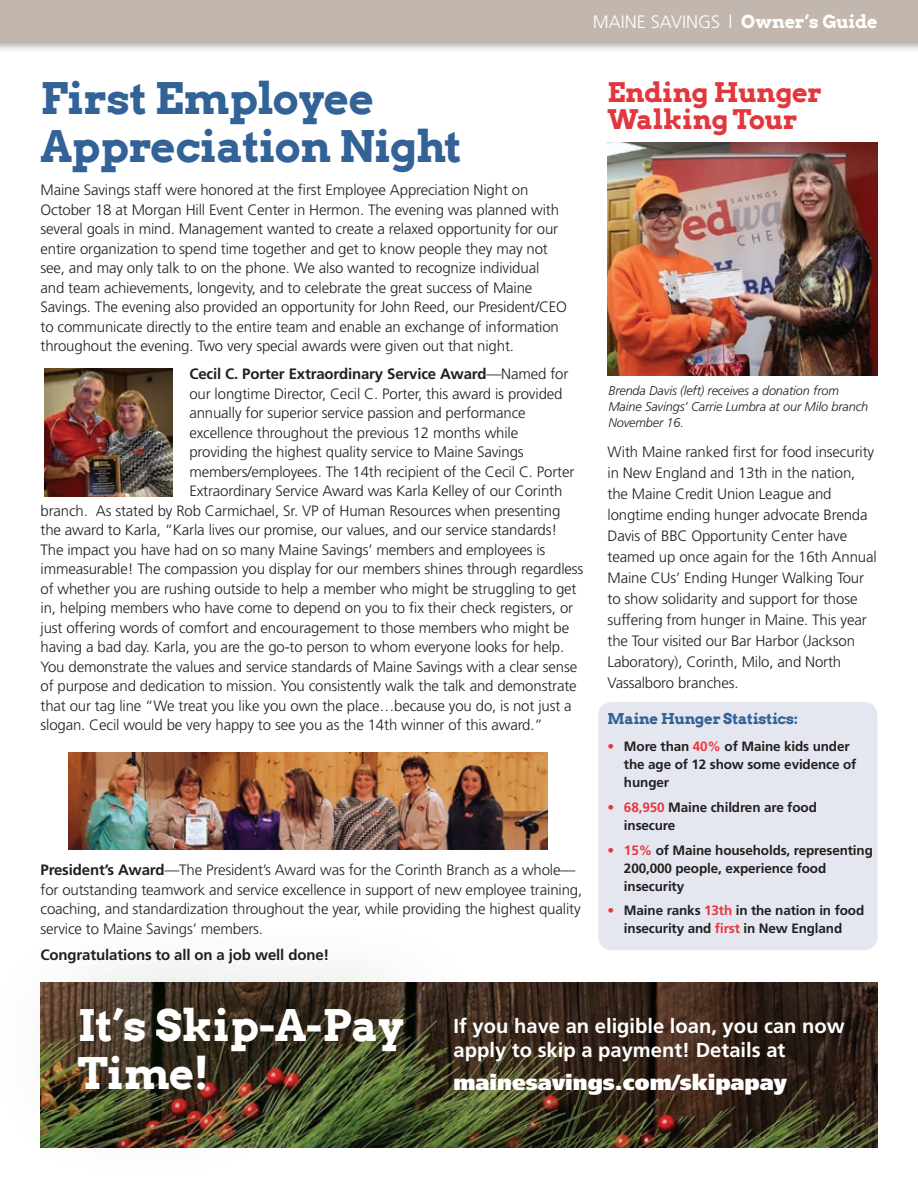
<style>
.page{position:relative;width:918px;height:1188px;background:#fff}
.page>*{position:absolute;margin:0;border:0;box-sizing:border-box;transform-origin:0 0}
.t1{font:700 43.5px/48px "Arvo";letter-spacing:-.01em;color:#336296}
.t2{font:700 43.5px/48px "Arvo";letter-spacing:-.01em;color:#fff}
.t3{font:700 27px/27px "Arvo";letter-spacing:-.005em;color:#e1373d}
.t4{font:900 21.6px "Frutiger";color:#fff}
.t5{font:700 20.1px/24.2px "Frutiger";color:#fff}
.t6{font:300 18px "Frutiger";color:#fff}
.t7{font:300 15px/21px "Frutiger";letter-spacing:-.01em;color:#231f20}
.t8{font:700 15px "Frutiger";letter-spacing:-.01em;color:#231f20}
.t9{font:700 15px "Arvo";letter-spacing:-.01em;color:#336296}
.t10{font:700 13.5px/18px "Frutiger";letter-spacing:-.01em;color:#231f20}
.t11{font:italic 300 12.75px/15.9px "Frutiger";letter-spacing:-.01em;color:#231f20}
.s1{font-family:"Arvo";font-weight:700}
.s2{font-weight:300}
.s3{font-weight:700}
.s4{color:#e1373d}
.s5{color:#ee3340}
</style>
<div class="page">
<div style="left:598px;top:702px;width:280px;height:248px;background:#e4e7ef;border-radius:14px"></div>
<div style="left:0;top:0;width:918px;height:53px;background:#231f20;opacity:.4"></div>
<div style="left:0;top:0;width:918px;height:40px;background:#c1b7af"></div>
<img style="left:487px;top:983px;width:391px;height:165px">
<div style="left:0;top:917px;width:487px;height:264px;background:#003912;opacity:.75"></div>
<img style="left:608px;top:142px;width:270px;height:234px">
<img style="left:45px;top:368px;width:127px;height:128px">
<img style="left:68px;top:753px;width:480px;height:96px">
<p class="t6" style="left:593px;top:12px;width:286px">MAINE SAVINGS | <span class="s1">Owner’s Guide</span></p>
<h1 class="t1" style="left:40px;top:75px;width:423px">First Employee<br>Appreciation Night</h1>
<p class="t7" style="left:40px;top:180px;width:528px;line-height:19.5px">Maine Savings staff were honored at the first Employee Appreciation Night on October 18 at Morgan Hill Event Center in Hermon. The evening was planned with several goals in mind. Management wanted to create a relaxed opportunity for our entire organization to spend time together and get to know people they may not see, and may only talk to on the phone. We also wanted to recognize individual<br>and team achievements, longevity, and to celebrate the great success of Maine Savings. The evening also provided an opportunity for John Reed, our President/CEO to communicate directly to the entire team and enable an exchange of information throughout the evening. Two very special awards were given out that night.</p>
<p class="t8" style="left:189px;top:365px;width:381px">Cecil C. Porter Extraordinary Service Award<span class="s2">—Named for</span></p>
<p class="t7" style="left:189px;top:383px;width:375px">our longtime Director, Cecil C. Porter, this award is provided</p>
<p class="t7" style="left:189px;top:402px;width:338px">annually for superior service passion and performance</p>
<p class="t7" style="left:189px;top:422px;width:330px">excellence throughout the previous 12 months while</p>
<p class="t7" style="left:189px;top:441px;width:336px">providing the highest quality service to Maine Savings</p>
<p class="t7" style="left:189px;top:461px;width:387px">members/employees. The 14th recipient of the Cecil C. Porter</p>
<p class="t7" style="left:189px;top:480px;width:374px">Extraordinary Service Award was Karla Kelley of our Corinth</p>
<p class="t7" style="left:41px;top:500px;width:521px">branch. As stated by Rob Carmichael, Sr. VP of Human Resources when presenting</p>
<p class="t7" style="left:41px;top:519px;width:518px">the award to Karla, “Karla lives our promise, our values, and our service standards!</p>
<p class="t7" style="left:41px;top:539px;width:506px">The impact you have had on so many Maine Savings’ members and employees is</p>
<p class="t7" style="left:41px;top:558px;width:544px">immeasurable! The compassion you display for our members shines through regardless</p>
<p class="t7" style="left:41px;top:578px;width:538px">of whether you are rushing outside to help a member who might be struggling to get</p>
<p class="t7" style="left:41px;top:597px;width:534px">in, helping members who have come to depend on you to fix their check registers, or</p>
<p class="t7" style="left:41px;top:617px;width:530px">just offering words of comfort and encouragement to those members who might be</p>
<p class="t7" style="left:41px;top:636px;width:525px">having a bad day. Karla, you are the go-to person to whom everyone looks for help.</p>
<p class="t7" style="left:41px;top:656px;width:538px">You demonstrate the values and service standards of Maine Savings with a clear sense</p>
<p class="t7" style="left:41px;top:675px;width:538px">of purpose and dedication to mission. You consistently walk the talk and demonstrate</p>
<p class="t7" style="left:41px;top:695px;width:533px">that our tag line “We treat you like you own the place…because you do, is not just a</p>
<p class="t7" style="left:41px;top:714px;width:504px">slogan. Cecil would be very happy to see you as the 14th winner of this award.”</p>
<p class="t7" style="left:41px;top:860px;width:543px;line-height:19.5px"><span class="s3">President’s Award</span>—The President’s Award was for the Corinth Branch as a whole— for outstanding teamwork and service excellence in support of new employee training, coaching, and standardization throughout the year, while providing the highest quality service to Maine Savings’ members.</p>
<p class="t8" style="left:41px;top:946px;width:290px">Congratulations to all on a job well done!</p>
<h2 class="t3" style="left:608px;top:79px;width:216px">Ending Hunger<br>Walking Tour</h2>
<p class="t11" style="left:608px;top:383px;width:261px">Brenda Davis (left) receives a donation from<br>Maine Savings’ Carrie Lumbra at our Milo branch<br>November 16.</p>
<p class="t7" style="left:608px;top:441px;width:271px">With Maine ranked first for food insecurity in New England and 13th in the nation, the Maine Credit Union League and longtime ending hunger advocate Brenda Davis of BBC Opportunity Center have teamed up once again for the 16th Annual Maine CUs’ Ending Hunger Walking Tour to show solidarity and support for those suffering from hunger in Maine. This year the Tour visited our Bar Harbor (Jackson Laboratory), Corinth, Milo, and North Vassalboro branches.</p>
<p class="t9" style="left:608px;top:710px;width:192px">Maine Hunger Statistics:</p>
<p class="t10" style="left:624px;top:737px;width:234px;text-indent:-16px"><span class="s4">•</span> More than <span class="s5">40%</span> of Maine kids under the age of 12 show some evidence of hunger</p>
<p class="t10" style="left:624px;top:798px;width:194px;text-indent:-16px"><span class="s4">•</span> <span class="s5">68,950</span> Maine children are food insecure</p>
<p class="t10" style="left:624px;top:841px;width:250px;text-indent:-16px"><span class="s4">•</span> <span class="s5">15%</span> of Maine households, representing<br>200,000 people, experience food insecurity</p>
<p class="t10" style="left:608px;top:901px;width:258px;text-align:center"><span class="s4">•</span> Maine ranks <span class="s5">13th</span> in the nation in food insecurity and <span class="s5">first</span> in New England</p>
<h1 class="t2" style="left:78px;top:1002px;width:328px">It’s Skip-A-Pay<br>Time!</h1>
<h3 class="t5" style="left:454px;top:1014px;width:393px">If you have an eligible loan, you can now apply to skip a payment! Details at</h3>
<h3 class="t4" style="left:454px;top:1070px;width:335px">mainesavings.com/skipapay</h3>
</div>
